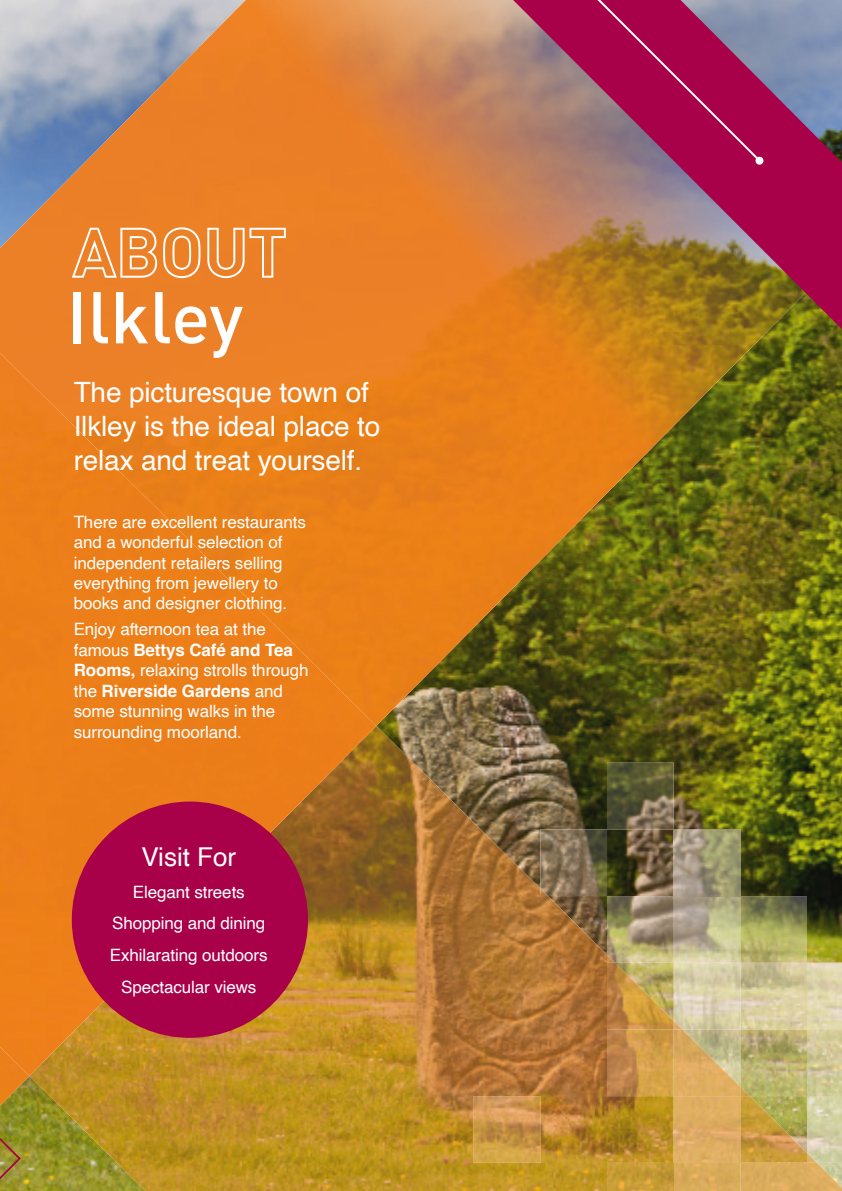
<style>
.page{position:relative;width:842px;height:1191px;background:#fff}
.page>*{position:absolute;margin:0;border:0;box-sizing:border-box;transform-origin:0 0}
.t1{font:500 72px "DIN Pro";color:#fff}
.t2{font:28px/33.6px "Helvetica";letter-spacing:-.005em;color:#fff}
.t3{font:26px "Helvetica";color:#fff}
.t4{font:17px/20.4px "Helvetica";letter-spacing:-.005em;color:#fff}
.s1{font-weight:700}
</style>
<div class="page">
<img style="left:0;top:0;width:842px;height:1191px">
<img style="left:140px;top:0;width:492px;height:484px">
<img style="left:631px;top:329px;width:211px;height:17px">
<img style="left:69px;top:106px;width:72px;height:371px">
<img style="left:0;top:177px;width:70px;height:176px">
<img style="left:631px;top:345px;width:123px;height:70px">
<img style="left:631px;top:414px;width:54px;height:54px">
<img style="left:189px;top:483px;width:373px;height:139px">
<img style="left:561px;top:483px;width:56px;height:56px">
<img style="left:315px;top:621px;width:165px;height:70px">
<img style="left:376px;top:690px;width:35px;height:36px">
<img style="left:21px;top:1076px;width:8px;height:29px">
<img style="left:807px;top:962px;width:35px;height:134px">
<img style="left:674px;top:829px;width:66px;height:67px">
<img style="left:674px;top:896px;width:133px;height:124px">
<img style="left:540px;top:762px;width:134px;height:126px">
<img style="left:242px;top:726px;width:212px;height:465px">
<img style="left:453px;top:802px;width:72px;height:389px">
<img style="left:171px;top:1025px;width:71px;height:166px">
<img style="left:524px;top:872px;width:72px;height:319px">
<img style="left:99px;top:1018px;width:72px;height:173px">
<img style="left:29px;top:1076px;width:71px;height:70px">
<img style="left:0;top:353px;width:126px;height:723px">
<div style="left:125px;top:477px;width:64px;height:343px;background:#ec7e18"></div>
<div style="left:188px;top:539px;width:64px;height:279px;background:#ec7e19"></div>
<img style="left:251px;top:601px;width:64px;height:251px">
<img style="left:314px;top:664px;width:62px;height:125px">
<img style="left:808px;top:1096px;width:34px;height:95px">
<img style="left:607px;top:1162px;width:200px;height:29px">
<img style="left:674px;top:1162px;width:66px;height:1px">
<img style="left:750px;top:1020px;width:67px;height:142px">
<svg style="left:807px;top:1162px;width:1px;height:29px"></svg>
<img style="left:474px;top:954px;width:276px;height:208px">
<img style="left:540px;top:888px;width:134px;height:141px">
<img style="left:607px;top:1029px;width:67px;height:1px">
<img style="left:741px;top:1096px;width:66px;height:66px">
<img style="left:740px;top:1096px;width:1px;height:66px">
<img style="left:740px;top:1162px;width:67px;height:1px">
<img style="left:513px;top:0;width:329px;height:329px">
<svg style="left:597px;top:0;width:167px;height:165px;background:#a0245f"></svg>
<svg style="left:0;top:1009px;width:21px;height:182px;background:#bd8524"></svg>
<svg style="left:72px;top:227px;width:214px;height:51px;background:#ef9850"></svg>
<div style="left:72px;top:801px;width:236px;height:236px;background:#a8014a;border-radius:50%"></div>
<h1 class="t1" style="left:67px;top:259px;width:178px">Ilkley</h1>
<h2 class="t2" style="left:74px;top:376px;width:308px">The picturesque town of<br>Ilkley is the ideal place to relax and treat yourself.</h2>
<p class="t4" style="left:74px;top:512px;width:234px">There are excellent restaurants and a wonderful selection of independent retailers selling everything from jewellery to books and designer clothing.</p>
<p class="t4" style="left:74px;top:620px;width:237px">Enjoy afternoon tea at the famous <span class="s1">Bettys Café and Tea<br>Rooms,</span> relaxing strolls through the <span class="s1">Riverside Gardens</span> and some stunning walks in the surrounding moorland.</p>
<h3 class="t3" style="left:141px;top:836px;width:96px">Visit For</h3>
<p class="t4" style="left:110px;top:876px;width:159px;line-height:31.8px;text-align:center">Elegant streets<br>Shopping and dining<br>Exhilarating outdoors<br>Spectacular views</p>
</div>
